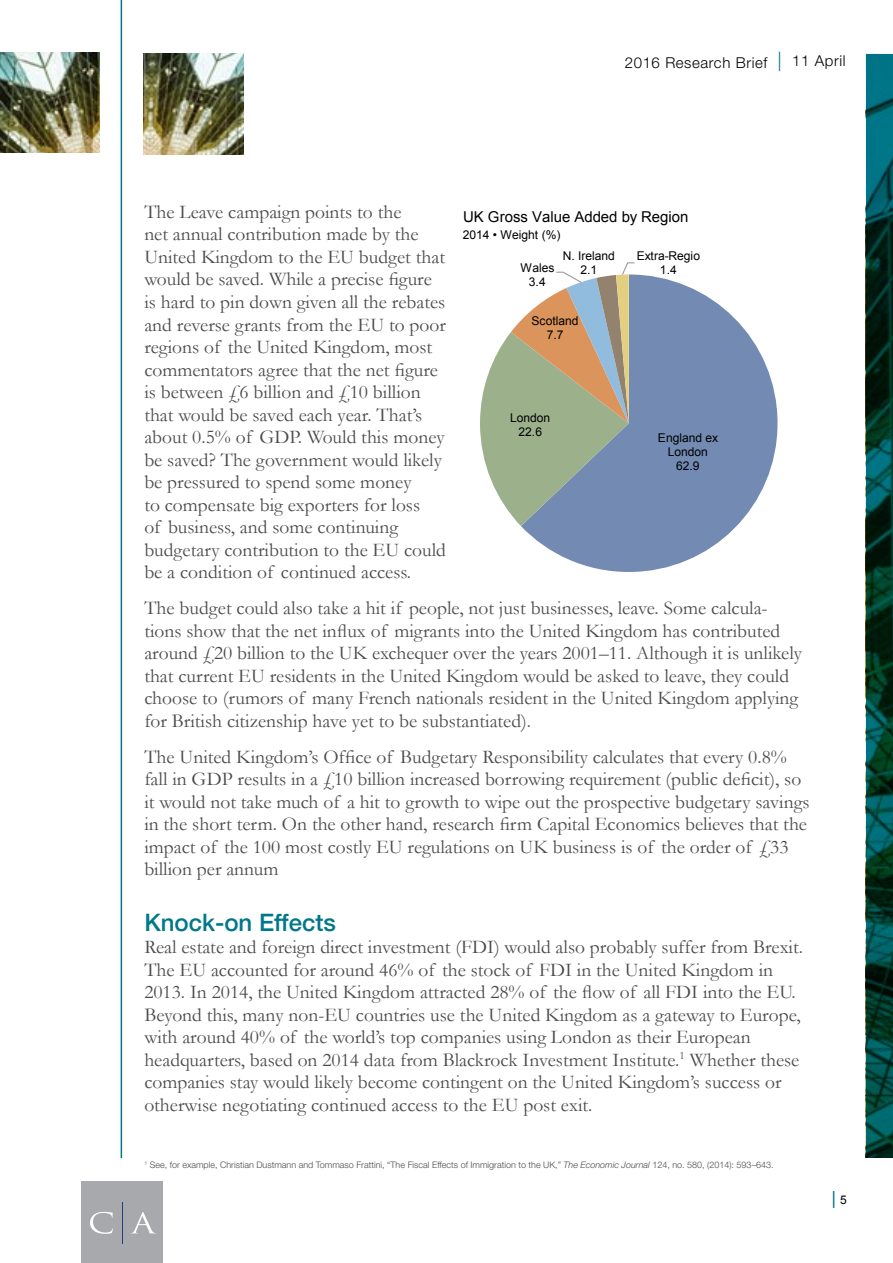
<style>
.page{position:relative;width:893px;height:1263px;background:#fff}
.page>*{position:absolute;margin:0;border:0;box-sizing:border-box;transform-origin:0 0}
.t1{font:500 24px "Helvetica Neue LT";color:#00788a}
.t2{font:19.5px/22.5px "Garamond";color:#4a4b4c}
.t3{font:18px "Arial";color:#00788a}
.t4{font:300 15px "Helvetica Neue LT Std";letter-spacing:.04em;color:#000}
.t5{font:15px "Arial";color:#000}
.t6{font:12.15px/13.6px "Arial";letter-spacing:-.005em;color:#000;text-align:center}
.t7{font:300 9px "Helvetica Neue LT Std";color:#4a4b4c}
.s1{font-size:19.5px;color:#00788a}
.s2{font-style:italic}
.s3{font-size:12px;color:#000}
</style>
<div class="page">
<img style="left:866px;top:54px;width:27px;height:1103px">
<hr style="left:121px;top:0;width:1px;height:1159px;background:#00788a">
<img style="left:0;top:52px;width:100px;height:101px">
<img style="left:143px;top:54px;width:101px;height:100px">
<div style="left:82px;top:1181px;width:81px;height:81px;background:#a8a9ac"></div>
<hr style="left:122px;top:1202px;width:1px;height:41px;background:#233b76">
<svg style="left:90px;top:1212px;width:66px;height:22px"></svg>
<svg style="left:521px;top:274px;width:256px;height:298px;fill:#738bb3"></svg>
<svg style="left:480px;top:262px;width:156px;height:264px"></svg>
<p class="t4" style="left:625px;top:53px;width:222px">2016 Research Brief <span class="s1">|</span> 11 April</p>
<p class="t2" style="left:144px;top:200px;width:303px">The Leave campaign points to the<br>net annual contribution made by the United Kingdom to the EU budget that would be saved. While a precise figure is hard to pin down given all the rebates and reverse grants from the EU to poor regions of the United Kingdom, most commentators agree that the net figure is between £6 billion and £10 billion that would be saved each year. That’s about 0.5% of GDP. Would this money be saved? The government would likely be pressured to spend some money<br>to compensate big exporters for loss<br>of business, and some continuing budgetary contribution to the EU could be a condition of continued access.</p>
<p class="t2" style="left:144px;top:596px;width:659px">The budget could also take a hit if people, not just businesses, leave. Some calcula&shy;tions show that the net influx of migrants into the United Kingdom has contributed around £20 billion to the UK exchequer over the years 2001–11. Although it is unlikely that current EU residents in the United Kingdom would be asked to leave, they could choose to (rumors of many French nationals resident in the United Kingdom applying for British citizenship have yet to be substantiated).</p>
<p class="t2" style="left:144px;top:745px;width:667px">The United Kingdom’s Office of Budgetary Responsibility calculates that every 0.8% fall in GDP results in a £10 billion increased borrowing requirement (public deficit), so it would not take much of a hit to growth to wipe out the prospective budgetary savings in the short term. On the other hand, research firm Capital Economics believes that the impact of the 100 most costly EU regulations on UK business is of the order of £33 billion per annum</p>
<p class="t1" style="left:144px;top:908px;width:193px">Knock-on Effects</p>
<p class="t2" style="left:144px;top:935px;width:660px">Real estate and foreign direct investment (FDI) would also probably suffer from Brexit.<br>The EU accounted for around 46% of the stock of FDI in the United Kingdom in 2013. In 2014, the United Kingdom attracted 28% of the flow of all FDI into the EU.<br>Beyond this, many non-EU countries use the United Kingdom as a gateway to Europe, with around 40% of the world’s top companies using London as their European headquarters, based on 2014 data from Blackrock Investment Institute.<sup>1</sup> Whether these companies stay would likely become contingent on the United Kingdom’s success or otherwise negotiating continued access to the EU post exit.</p>
<p class="t5" style="left:463px;top:207px;width:227px">UK Gross Value Added by Region</p>
<p class="t6" style="left:463px;top:228px;width:99px">2014 • Weight (%)</p>
<p class="t6" style="left:563px;top:249px;width:54px">N. Ireland<br>2.1</p>
<p class="t6" style="left:637px;top:249px;width:65px">Extra-Regio<br>1.4</p>
<p class="t6" style="left:520px;top:261px;width:35px">Wales<br>3.4</p>
<p class="t6" style="left:531px;top:314px;width:49px">Scotland<br>7.7</p>
<p class="t6" style="left:510px;top:411px;width:42px">London<br>22.6</p>
<p class="t6" style="left:658px;top:431px;width:62px">England ex<br>London<br>62.9</p>
<p class="t7" style="left:144px;top:1159px;width:631px"><sup>1</sup> See, for example, Christian Dustmann and Tommaso Frattini, “The Fiscal Effects of Immigration to the UK,” <span class="s2">The Economic Journal</span> 124, no. 580, (2014): 593–643.</p>
<p class="t3" style="left:831px;top:1186px;width:17px">| <span class="s3">5</span></p>
</div>
